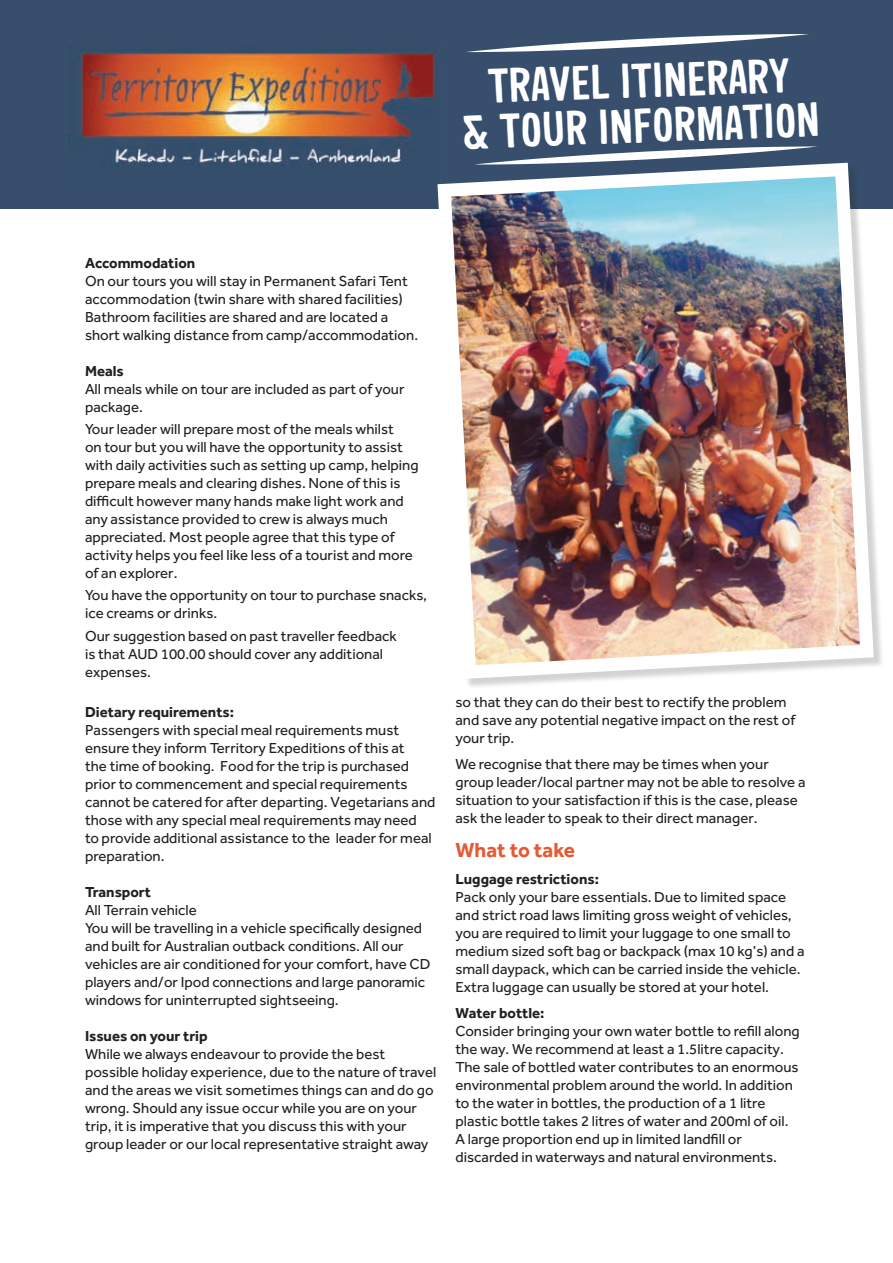
<style>
.page{position:relative;width:893px;height:1263px;background:#fff}
.page>*{position:absolute;margin:0;border:0;box-sizing:border-box;transform-origin:0 0}
.t1{font:700 47.1px/45px "Sini";color:#fff;text-align:center}
.t2{font:700 21px "Effra";color:#e65a33}
.t3{font:15px/18px "Effra";color:#231f20}
.t4{font:700 15px "Effra";color:#231f20}
</style>
<div class="page">
<div style="left:0;top:0;width:893px;height:209px;background:#374f6d"></div>
<img style="left:68px;top:47px;width:373px;height:120px">
<img style="left:431px;top:156px;width:449px;height:530px">
<svg style="left:474px;top:146px;width:344px;height:19px"></svg>
<svg style="left:467px;top:34px;width:342px;height:18px"></svg>
<h1 class="t1" style="left:459px;top:64px;width:359px;rotate:-2deg">TRAVEL ITINERARY<br>&amp; TOUR INFORMATION</h1>
<p class="t4" style="left:85px;top:254px;width:112px">Accommodation</p>
<p class="t3" style="left:85px;top:272px;width:335px">On our tours you will stay in Permanent Safari Tent accommodation (twin share with shared facilities)<br>Bathroom facilities are shared and are located a short walking distance from camp/accommodation.</p>
<p class="t4" style="left:85px;top:362px;width:40px">Meals</p>
<p class="t3" style="left:85px;top:380px;width:321px">All meals while on tour are included as part of your package.</p>
<p class="t3" style="left:85px;top:420px;width:335px">Your leader will prepare most of the meals whilst<br>on tour but you will have the opportunity to assist with daily activities such as setting up camp, helping prepare meals and clearing dishes. None of this is difficult however many hands make light work and any assistance provided to crew is always much appreciated. Most people agree that this type of activity helps you feel like less of a tourist and more of an explorer.</p>
<p class="t3" style="left:85px;top:586px;width:343px">You have the opportunity on tour to purchase snacks, ice creams or drinks.</p>
<p class="t3" style="left:85px;top:626px;width:313px">Our suggestion based on past traveller feedback is that AUD 100.00 should cover any additional expenses.</p>
<p class="t4" style="left:85px;top:703px;width:151px">Dietary requirements:</p>
<p class="t3" style="left:85px;top:721px;width:352px">Passengers with special meal requirements must ensure they inform Territory Expeditions of this at<br>the time of booking. Food for the trip is purchased prior to commencement and special requirements cannot be catered for after departing. Vegetarians and those with any special meal requirements may need<br>to provide additional assistance to the leader for meal preparation.</p>
<p class="t4" style="left:85px;top:883px;width:68px">Transport</p>
<p class="t3" style="left:85px;top:901px;width:347px">All Terrain vehicle<br>You will be travelling in a vehicle specifically designed and built for Australian outback conditions. All our vehicles are air conditioned for your comfort, have CD players and/or Ipod connections and large panoramic windows for uninterrupted sightseeing.</p>
<p class="t4" style="left:85px;top:1027px;width:124px">Issues on your trip</p>
<p class="t3" style="left:85px;top:1045px;width:353px">While we always endeavour to provide the best possible holiday experience, due to the nature of travel and the areas we visit sometimes things can and do go wrong. Should any issue occur while you are on your trip, it is imperative that you discuss this with your group leader or our local representative straight away</p>
<p class="t3" style="left:455px;top:693px;width:341px">so that they can do their best to rectify the problem and save any potential negative impact on the rest of your trip.</p>
<p class="t3" style="left:455px;top:755px;width:352px">We recognise that there may be times when your group leader/local partner may not be able to resolve a situation to your satisfaction if this is the case, please ask the leader to speak to their direct manager.</p>
<h2 class="t2" style="left:455px;top:837px;width:121px">What to take</h2>
<p class="t4" style="left:455px;top:869px;width:145px">Luggage restrictions:</p>
<p class="t3" style="left:455px;top:887px;width:351px">Pack only your bare essentials. Due to limited space and strict road laws limiting gross weight of vehicles, you are required to limit your luggage to one small to medium sized soft bag or backpack (max 10 kg’s) and a small daypack, which can be carried inside the vehicle.<br>Extra luggage can usually be stored at your hotel.</p>
<p class="t4" style="left:455px;top:1004px;width:90px">Water bottle:</p>
<p class="t3" style="left:455px;top:1022px;width:346px">Consider bringing your own water bottle to refill along the way. We recommend at least a 1.5litre capacity.<br>The sale of bottled water contributes to an enormous environmental problem around the world. In addition to the water in bottles, the production of a 1 litre plastic bottle takes 2 litres of water and 200ml of oil.<br>A large proportion end up in limited landfill or discarded in waterways and natural environments.</p>
</div>
